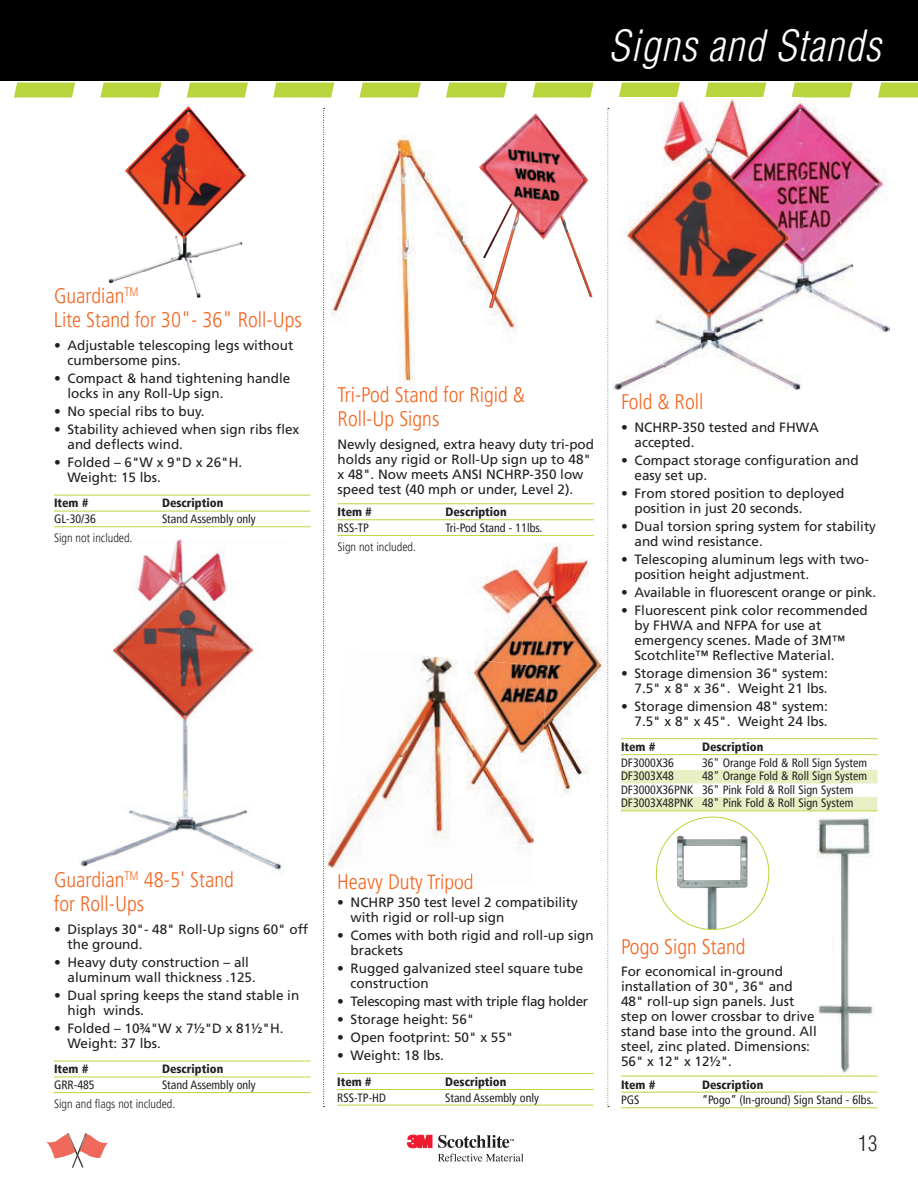
<style>
.page{position:relative;width:918px;height:1188px;background:#fff}
.page>*{position:absolute;margin:0;border:0;box-sizing:border-box;transform-origin:0 0}
.t1{font:italic 300 condensed 42px "Helvetica";letter-spacing:.025em;color:#fff}
.t2{font:300 condensed 21px/24px "Frutiger";color:#f36621}
.t3{font:300 condensed 21px "Helvetica";color:#231f20}
.t4{font:13.5px/15px "Frutiger";color:#231f20}
.t5{font:13.5px "Frutiger";letter-spacing:-.025em;color:#231f20}
.t6{font:condensed 12px/13.5px "Frutiger";color:#231f20}
.t7{font:900 condensed 12px "Frutiger";color:#231f20}
.t8{font:300 condensed 12px "Frutiger";color:#231f20}
</style>
<div class="page">
<svg style="left:14px;top:82px;width:904px;height:16px"></svg>
<div style="left:0;top:0;width:918px;height:81px;background:#000"></div>
<svg style="left:323px;top:108px;width:2px;height:999px"></svg>
<svg style="left:607px;top:108px;width:2px;height:999px"></svg>
<hr style="left:338px;top:503px;width:256px;height:1px;background:#b8d53d">
<hr style="left:338px;top:519px;width:256px;height:1px;background:#b8d53d">
<hr style="left:338px;top:535px;width:256px;height:1px;background:#b8d53d">
<img style="left:331px;top:135px;width:187px;height:247px">
<img style="left:79px;top:539px;width:203px;height:331px">
<img style="left:109px;top:106px;width:137px;height:192px">
<img style="left:803px;top:100px;width:87px;height:233px">
<hr style="left:621px;top:1076px;width:257px;height:1px;background:#b8d53d">
<hr style="left:621px;top:1092px;width:257px;height:1px;background:#b8d53d">
<hr style="left:621px;top:1107px;width:257px;height:1px;background:#b8d53d">
<img style="left:816px;top:818px;width:58px;height:255px">
<svg style="left:816px;top:1026px;width:1px;height:13px"></svg>
<img style="left:677px;top:836px;width:71px;height:94px">
<hr style="left:621px;top:738px;width:257px;height:1px;background:#b8d53d">
<hr style="left:621px;top:754px;width:257px;height:1px;background:#b8d53d">
<div style="left:621px;top:770px;width:257px;height:13px;background:#e7f0c5"></div>
<div style="left:621px;top:797px;width:257px;height:13px;background:#e7f0c5"></div>
<hr style="left:621px;top:810px;width:257px;height:1px;background:#b8d53d">
<img style="left:613px;top:99px;width:190px;height:291px">
<hr style="left:54px;top:1061px;width:256px;height:1px;background:#b8d53d">
<hr style="left:54px;top:1077px;width:256px;height:1px;background:#b8d53d">
<hr style="left:54px;top:1092px;width:256px;height:1px;background:#b8d53d">
<svg style="left:407px;top:1135px;width:25px;height:13px"></svg>
<svg style="left:438px;top:1135px;width:76px;height:13px"></svg>
<svg style="left:438px;top:1154px;width:86px;height:8px"></svg>
<hr style="left:337px;top:1073px;width:257px;height:1px;background:#b8d53d">
<hr style="left:337px;top:1089px;width:257px;height:1px;background:#b8d53d">
<hr style="left:337px;top:1105px;width:257px;height:1px;background:#b8d53d">
<hr style="left:54px;top:495px;width:256px;height:1px;background:#b8d53d">
<hr style="left:54px;top:511px;width:256px;height:1px;background:#b8d53d">
<hr style="left:54px;top:526px;width:256px;height:1px;background:#b8d53d">
<img style="left:327px;top:656px;width:208px;height:225px">
<img style="left:392px;top:874px;width:80px;height:7px">
<svg style="left:46px;top:1133px;width:62px;height:35px"></svg>
<img style="left:479px;top:113px;width:113px;height:195px">
<img style="left:451px;top:543px;width:158px;height:254px">
<img style="left:608px;top:544px;width:1px;height:68px">
<img style="left:451px;top:658px;width:98px;height:139px">
<h1 class="t1" style="left:609px;top:21px;width:274px">Signs and Stands</h1>
<h2 class="t2" style="left:54px;top:284px;width:249px">Guardian<sup>TM<br></sup>Lite Stand for 30"- 36" Roll-Ups</h2>
<p class="t4" style="left:68px;top:338px;width:227px;text-indent:-14px">• Adjustable telescoping legs without cumbersome pins.</p>
<p class="t4" style="left:68px;top:371px;width:224px;text-indent:-14px">• Compact &amp; hand tightening handle locks in any Roll-Up sign.</p>
<p class="t4" style="left:54px;top:404px;width:152px">• No special ribs to buy.</p>
<p class="t4" style="left:68px;top:422px;width:233px;text-indent:-14px">• Stability achieved when sign ribs flex and deflects wind.</p>
<p class="t4" style="left:68px;top:455px;width:176px;text-indent:-14px">• Folded – 6"W x 9"D x 26"H.<br>Weight: 15 lbs.</p>
<p class="t7" style="left:54px;top:496px;width:36px">Item #</p>
<p class="t7" style="left:162px;top:496px;width:63px">Description</p>
<p class="t6" style="left:54px;top:512px;width:43px">GL-30/36</p>
<p class="t6" style="left:162px;top:512px;width:95px">Stand Assembly only</p>
<p class="t8" style="left:54px;top:531px;width:80px">Sign not included.</p>
<h2 class="t2" style="left:54px;top:868px;width:181px">Guardian<sup>TM</sup> 48-5' Stand for Roll-Ups</h2>
<p class="t4" style="left:68px;top:922px;width:242px;text-indent:-14px">• Displays 30"- 48" Roll-Up signs 60" off the ground.</p>
<p class="t4" style="left:68px;top:955px;width:190px;text-indent:-14px">• Heavy duty construction – all aluminum wall thickness .125.</p>
<p class="t4" style="left:68px;top:988px;width:233px;text-indent:-14px">• Dual spring keeps the stand stable in high winds.</p>
<p class="t4" style="left:68px;top:1021px;width:218px;text-indent:-14px">• Folded – 10¾"W x 7½"D x 81½"H.<br>Weight: 37 lbs.</p>
<p class="t7" style="left:54px;top:1062px;width:36px">Item #</p>
<p class="t7" style="left:162px;top:1062px;width:63px">Description</p>
<p class="t6" style="left:54px;top:1078px;width:42px">GRR-485</p>
<p class="t6" style="left:162px;top:1078px;width:95px">Stand Assembly only</p>
<p class="t8" style="left:54px;top:1097px;width:123px">Sign and flags not included.</p>
<h2 class="t2" style="left:338px;top:383px;width:189px">Tri-Pod Stand for Rigid &amp;<br>Roll-Up Signs</h2>
<p class="t4" style="left:338px;top:436px;width:258px">Newly designed, extra heavy duty tri-pod holds any rigid or Roll-Up sign up to 48" x 48". Now meets ANSI NCHRP-350 low speed test (40 mph or under, Level 2).</p>
<p class="t7" style="left:338px;top:505px;width:36px">Item #</p>
<p class="t7" style="left:446px;top:505px;width:63px">Description</p>
<p class="t6" style="left:338px;top:521px;width:33px">RSS-TP</p>
<p class="t6" style="left:446px;top:521px;width:98px">Tri-Pod Stand - 11lbs.</p>
<p class="t8" style="left:338px;top:540px;width:80px">Sign not included.</p>
<h2 class="t2" style="left:337px;top:870px;width:138px">Heavy Duty Tripod</h2>
<p class="t4" style="left:351px;top:895px;width:229px;text-indent:-14px">• NCHRP 350 test level 2 compatibility with rigid or roll-up sign</p>
<p class="t4" style="left:351px;top:928px;width:245px;text-indent:-14px">• Comes with both rigid and roll-up sign brackets</p>
<p class="t4" style="left:351px;top:961px;width:234px;text-indent:-14px">• Rugged galvanized steel square tube construction</p>
<p class="t5" style="left:337px;top:994px;width:252px">• Telescoping mast with triple flag holder</p>
<p class="t4" style="left:337px;top:1012px;width:139px">• Storage height: 56"</p>
<p class="t4" style="left:337px;top:1030px;width:178px">• Open footprint: 50" x 55"</p>
<p class="t4" style="left:337px;top:1048px;width:108px">• Weight: 18 lbs.</p>
<p class="t7" style="left:337px;top:1074px;width:36px">Item #</p>
<p class="t7" style="left:445px;top:1074px;width:63px">Description</p>
<p class="t6" style="left:337px;top:1091px;width:50px">RSS-TP-HD</p>
<p class="t6" style="left:445px;top:1091px;width:95px">Stand Assembly only</p>
<h2 class="t2" style="left:621px;top:390px;width:84px">Fold &amp; Roll</h2>
<p class="t4" style="left:634px;top:419px;width:186px;text-indent:-14px">• NCHRP-350 tested and FHWA accepted.</p>
<p class="t4" style="left:634px;top:452px;width:226px;text-indent:-14px">• Compact storage configuration and easy set up.</p>
<p class="t4" style="left:634px;top:485px;width:212px;text-indent:-14px">• From stored position to deployed position in just 20 seconds.</p>
<p class="t4" style="left:634px;top:518px;width:243px;text-indent:-14px">• Dual torsion spring system for stability and wind resistance.</p>
<p class="t4" style="left:634px;top:551px;width:236px;text-indent:-14px">• Telescoping aluminum legs with two&shy;position height adjustment.</p>
<p class="t4" style="left:621px;top:584px;width:257px">• Available in fluorescent orange or pink.</p>
<p class="t4" style="left:634px;top:602px;width:235px;text-indent:-14px">• Fluorescent pink color recommended by FHWA and NFPA for use at emergency scenes. Made of 3M™<br>Scotchlite™ Reflective Material.</p>
<p class="t4" style="left:621px;top:665px;width:209px;text-align:right">• Storage dimension 36" system:<br>7.5" x 8" x 36". Weight 21 lbs.</p>
<p class="t4" style="left:621px;top:698px;width:209px;text-align:right">• Storage dimension 48" system:<br>7.5" x 8" x 45". Weight 24 lbs.</p>
<p class="t7" style="left:621px;top:740px;width:36px">Item #</p>
<p class="t7" style="left:702px;top:740px;width:63px">Description</p>
<p class="t6" style="left:621px;top:756px;width:55px">DF3000X36</p>
<p class="t6" style="left:702px;top:756px;width:167px">36" Orange Fold &amp; Roll Sign System</p>
<p class="t6" style="left:621px;top:769px;width:55px">DF3003X48</p>
<p class="t6" style="left:621px;top:769px;width:248px;text-indent:81px">48" Orange Fold &amp; Roll Sign System<br>DF3000X36PNK 36" Pink Fold &amp; Roll Sign System<br>DF3003X48PNK 48" Pink Fold &amp; Roll Sign System</p>
<h2 class="t2" style="left:621px;top:935px;width:126px">Pogo Sign Stand</h2>
<p class="t4" style="left:621px;top:964px;width:197px">For economical in-ground installation of 30", 36" and<br>48" roll-up sign panels. Just step on lower crossbar to drive stand base into the ground. All steel, zinc plated. Dimensions:<br>56" x 12" x 12½".</p>
<p class="t7" style="left:621px;top:1077px;width:36px">Item #</p>
<p class="t7" style="left:702px;top:1077px;width:63px">Description</p>
<p class="t6" style="left:621px;top:1093px;width:20px">PGS</p>
<p class="t6" style="left:702px;top:1093px;width:173px">“Pogo” (In-ground) Sign Stand - 6lbs.</p>
<h2 class="t3" style="left:858px;top:1131px;width:21px">13</h2>
</div>
